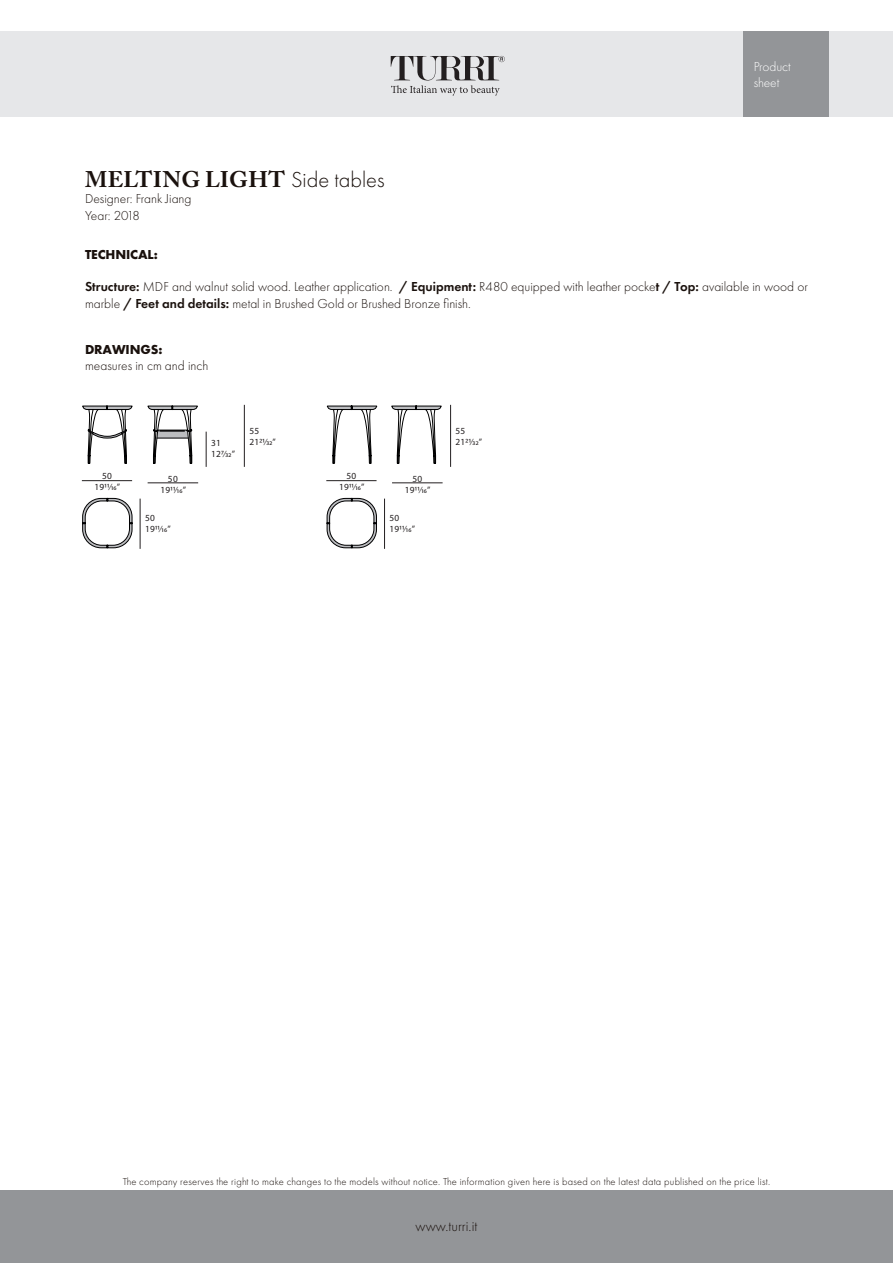
<style>
.page{position:relative;width:893px;height:1263px;background:#fff}
.page>*{position:absolute;margin:0;border:0;box-sizing:border-box;transform-origin:0 0}
.t1{font:700 22.5px "Adobe Caslon Pro";letter-spacing:.015em;color:#1a110d}
.t2{font:300 15px "Futura PT";color:#1a110d}
.t3{font:300 13.5px/16.2px "Futura PT";color:#1a110d}
.t4{font:700 13.5px "Futura PT";letter-spacing:-.01em;color:#1a110d}
.t5{font:300 13.5px/16.2px "Futura PT";color:#fff}
.t6{font:300 13.5px "Futura PT";letter-spacing:-.04em;color:#1a110d}
.t7{font:300 10.5px "Futura PT";letter-spacing:.02em;color:#1a110d}
.t8{font:9.3px "Myriad Pro";letter-spacing:.025em;color:#231f20}
.s1{font-family:"Futura PT";font-weight:300}
.s2{font-weight:600}
</style>
<div class="page">
<div style="left:0;top:32px;width:893px;height:85px;background:#e6e7e9"></div>
<div style="left:0;top:1191px;width:893px;height:72px;background:#939598"></div>
<div style="left:743px;top:32px;width:85px;height:85px;background:#939598"></div>
<svg style="left:391px;top:56px;width:114px;height:40px"></svg>
<hr style="left:82px;top:480px;width:50px;height:1px;background:#231f20">
<hr style="left:148px;top:483px;width:50px;height:1px;background:#231f20">
<hr style="left:206px;top:432px;width:1px;height:35px;background:#231f20">
<hr style="left:244px;top:405px;width:1px;height:62px;background:#231f20">
<hr style="left:140px;top:499px;width:1px;height:50px;background:#231f20">
<svg style="left:82px;top:497px;width:51px;height:51px"></svg>
<svg style="left:82px;top:406px;width:116px;height:58px"></svg>
<hr style="left:326px;top:480px;width:51px;height:1px;background:#231f20">
<hr style="left:392px;top:483px;width:51px;height:1px;background:#231f20">
<hr style="left:450px;top:405px;width:1px;height:62px;background:#231f20">
<hr style="left:384px;top:499px;width:1px;height:50px;background:#231f20">
<svg style="left:327px;top:406px;width:51px;height:58px"></svg>
<svg style="left:327px;top:497px;width:50px;height:51px"></svg>
<svg style="left:391px;top:406px;width:51px;height:58px"></svg>
<p class="t5" style="left:754px;top:58px;width:39px">Product sheet</p>
<p class="t1" style="left:85px;top:166px;width:301px">MELTING LIGHT <span class="s1">Side tables</span></p>
<p class="t3" style="left:85px;top:191px;width:108px">Designer: Frank Jiang</p>
<p class="t6" style="left:85px;top:207px;width:56px">Year: 2018</p>
<p class="t4" style="left:85px;top:246px;width:74px">TECHNICAL:</p>
<p class="t3" style="left:85px;top:279px;width:724px"><span class="s2">Structure:</span> MDF and walnut solid wood. Leather application. <span class="s2">/ Equipment:</span> R480 equipped with leather pocke<span class="s2">t / Top:</span> available in wood or marble <span class="s2">/ Feet and details:</span> metal in Brushed Gold or Brushed Bronze finish.</p>
<p class="t4" style="left:85px;top:340px;width:79px">DRAWINGS:</p>
<p class="t3" style="left:85px;top:357px;width:125px">measures in cm and inch</p>
<p class="t8" style="left:102px;top:471px;width:11px">50</p>
<p class="t8" style="left:95px;top:481px;width:27px">1911/16”</p>
<p class="t8" style="left:168px;top:473px;width:11px">50</p>
<p class="t8" style="left:160px;top:484px;width:27px">1911/16”</p>
<p class="t8" style="left:145px;top:512px;width:11px">50</p>
<p class="t8" style="left:145px;top:523px;width:27px">1911/16”</p>
<p class="t8" style="left:211px;top:437px;width:11px">31</p>
<p class="t8" style="left:211px;top:448px;width:25px">127/32”</p>
<p class="t8" style="left:249px;top:425px;width:11px">55</p>
<p class="t8" style="left:249px;top:436px;width:28px">2121/32”</p>
<p class="t8" style="left:346px;top:471px;width:11px">50</p>
<p class="t8" style="left:339px;top:481px;width:27px">1911/16”</p>
<p class="t8" style="left:412px;top:473px;width:11px">50</p>
<p class="t8" style="left:405px;top:484px;width:27px">1911/16”</p>
<p class="t8" style="left:389px;top:512px;width:11px">50</p>
<p class="t8" style="left:389px;top:523px;width:27px">1911/16”</p>
<p class="t8" style="left:456px;top:425px;width:11px">55</p>
<p class="t8" style="left:456px;top:436px;width:28px">2121/32”</p>
<p class="t7" style="left:123px;top:1175px;width:649px">The company reserves the right to make changes to the models without notice. The information given here is based on the latest data published on the price list.</p>
<p class="t2" style="left:416px;top:1218px;width:63px">www.turri.it</p>
</div>
